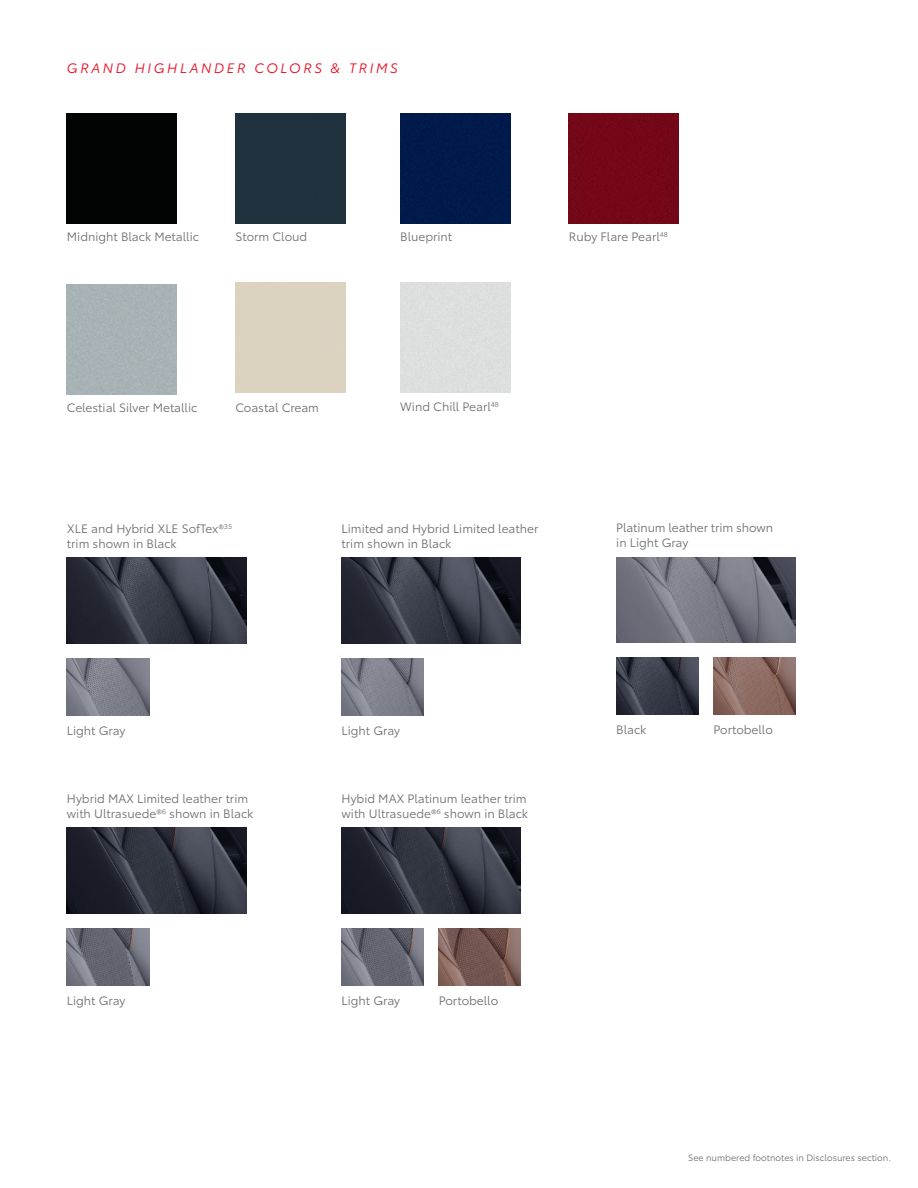
<style>
.page{position:relative;width:918px;height:1188px;background:#fff}
.page>*{position:absolute;margin:0;border:0;box-sizing:border-box;transform-origin:0 0}
._21_Red_Section_Title{font:italic 13.5px "Toyota Type";letter-spacing:.2em;color:#eb0a1e}
._21_Color_Trim_Wheel_Accessory_Captions{font:12px/15px "Toyota Type";color:#6d6e71}
.t1{font:9px "Toyota Type";color:#6d6e71}
</style>
<div class="page">
<div style="left:67px;top:113px;width:110px;height:110px;background:#020404"></div>
<div style="left:400px;top:113px;width:110px;height:110px;background:#001a4b"></div>
<div style="left:569px;top:113px;width:110px;height:110px;background:#730717"></div>
<div style="left:236px;top:113px;width:109px;height:110px;background:#20313e"></div>
<img style="left:67px;top:828px;width:179px;height:86px">
<img style="left:67px;top:928px;width:82px;height:58px">
<img style="left:342px;top:828px;width:179px;height:86px">
<img style="left:616px;top:557px;width:180px;height:86px">
<img style="left:67px;top:558px;width:179px;height:86px">
<img style="left:342px;top:558px;width:179px;height:86px">
<img style="left:67px;top:658px;width:82px;height:58px">
<img style="left:342px;top:658px;width:82px;height:58px">
<img style="left:342px;top:928px;width:82px;height:58px">
<img style="left:616px;top:658px;width:82px;height:57px">
<img style="left:439px;top:928px;width:82px;height:58px">
<img style="left:713px;top:658px;width:83px;height:57px">
<p class="_21_Red_Section_Title" style="left:67px;top:58px;width:332px">GRAND HIGHLANDER COLORS &amp; TRIMS</p>
<p class="_21_Color_Trim_Wheel_Accessory_Captions" style="left:67px;top:228px;width:134px">Midnight Black Metallic</p>
<p class="_21_Color_Trim_Wheel_Accessory_Captions" style="left:236px;top:228px;width:73px">Storm Cloud</p>
<p class="_21_Color_Trim_Wheel_Accessory_Captions" style="left:400px;top:228px;width:53px">Blueprint</p>
<p class="_21_Color_Trim_Wheel_Accessory_Captions" style="left:569px;top:228px;width:101px">Ruby Flare Pearl<sup>48</sup></p>
<p class="_21_Color_Trim_Wheel_Accessory_Captions" style="left:67px;top:399px;width:132px">Celestial Silver Metallic</p>
<p class="_21_Color_Trim_Wheel_Accessory_Captions" style="left:236px;top:399px;width:85px">Coastal Cream</p>
<p class="_21_Color_Trim_Wheel_Accessory_Captions" style="left:400px;top:398px;width:100px">Wind Chill Pearl<sup>48</sup></p>
<p class="_21_Color_Trim_Wheel_Accessory_Captions" style="left:67px;top:520px;width:167px">XLE and Hybrid XLE SofTex®<sup>35 </sup>trim shown in Black</p>
<p class="_21_Color_Trim_Wheel_Accessory_Captions" style="left:342px;top:520px;width:198px">Limited and Hybrid Limited leather trim shown in Black</p>
<p class="_21_Color_Trim_Wheel_Accessory_Captions" style="left:616px;top:519px;width:159px">Platinum leather trim shown in Light Gray</p>
<p class="_21_Color_Trim_Wheel_Accessory_Captions" style="left:67px;top:722px;width:60px">Light Gray</p>
<p class="_21_Color_Trim_Wheel_Accessory_Captions" style="left:342px;top:722px;width:60px">Light Gray</p>
<p class="_21_Color_Trim_Wheel_Accessory_Captions" style="left:67px;top:790px;width:188px">Hybrid MAX Limited leather trim with Ultrasuede®<sup>6</sup> shown in Black</p>
<p class="_21_Color_Trim_Wheel_Accessory_Captions" style="left:67px;top:992px;width:60px">Light Gray</p>
<p class="_21_Color_Trim_Wheel_Accessory_Captions" style="left:342px;top:790px;width:188px">Hybid MAX Platinum leather trim with Ultrasuede®<sup>6</sup> shown in Black</p>
<p class="_21_Color_Trim_Wheel_Accessory_Captions" style="left:342px;top:992px;width:60px">Light Gray</p>
<p class="_21_Color_Trim_Wheel_Accessory_Captions" style="left:439px;top:992px;width:61px">Portobello</p>
<p class="_21_Color_Trim_Wheel_Accessory_Captions" style="left:616px;top:721px;width:32px">Black</p>
<p class="_21_Color_Trim_Wheel_Accessory_Captions" style="left:713px;top:721px;width:61px">Portobello</p>
<p class="t1" style="left:688px;top:1151px;width:204px">See numbered footnotes in Disclosures section.</p>
</div>
